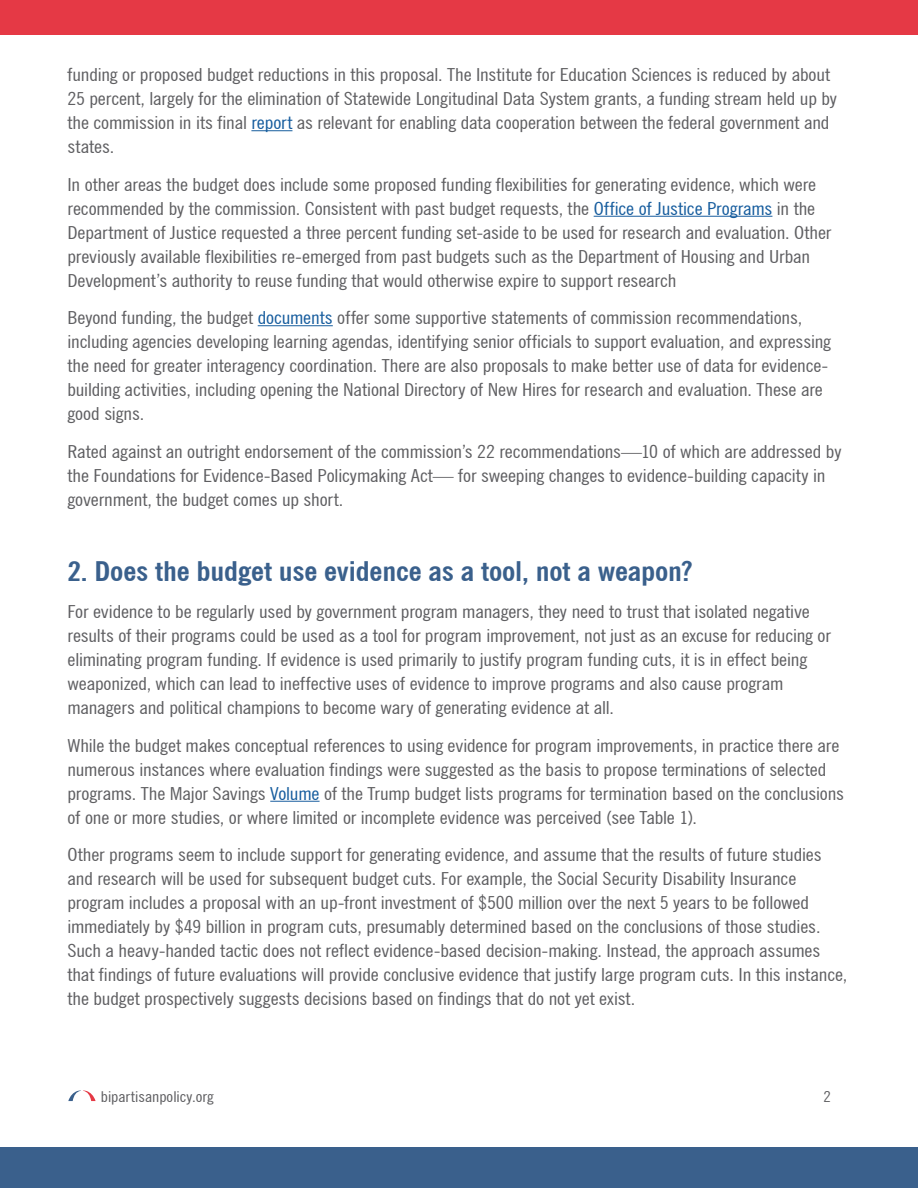
<style>
.page{position:relative;width:918px;height:1188px;background:#fff}
.page>*{position:absolute;margin:0;border:0;box-sizing:border-box;transform-origin:0 0}
.Body_Copy{font:700 condensed 27px "News Gothic BT";letter-spacing:-.005em;color:#3a608c;scale:1.16 1}
.Body_Copy-2{font:condensed 18px/24px "News Gothic BT";letter-spacing:-.005em;color:#5f5f62;scale:1.16 1}
.Body_Copy-3{font:condensed 15px "News Gothic BT";color:#5f5f62;scale:1.16 1}
.s1{color:#175d9e}
</style>
<div class="page">
<div style="left:0;top:1148px;width:918px;height:40px;background:#3a608c"></div>
<div style="left:0;top:0;width:918px;height:35px;background:#e53945"></div>
<svg style="left:68px;top:1090px;width:28px;height:11px"></svg>
<hr style="left:251px;top:130px;width:41px;height:1px;background:#175d9e">
<hr style="left:594px;top:216px;width:178px;height:1px;background:#175d9e">
<hr style="left:258px;top:325px;width:75px;height:1px;background:#175d9e">
<hr style="left:270px;top:801px;width:50px;height:1px;background:#175d9e">
<p class="Body_Copy-2" style="left:68px;top:63px;width:665px">funding or proposed budget reductions in this proposal. The Institute for Education Sciences is reduced by about 25 percent, largely for the elimination of Statewide Longitudinal Data System grants, a funding stream held up by the commission in its final <span class="s1">report</span> as relevant for enabling data cooperation between the federal government and states.</p>
<p class="Body_Copy-2" style="left:68px;top:172px;width:660px">In other areas the budget does include some proposed funding flexibilities for generating evidence, which were recommended by the commission. Consistent with past budget requests, the <span class="s1">Office of Justice Programs</span> in the Department of Justice requested a three percent funding set-aside to be used for research and evaluation. Other previously available flexibilities re-emerged from past budgets such as the Department of Housing and Urban Development’s authority to reuse funding that would otherwise expire to support research</p>
<p class="Body_Copy-2" style="left:68px;top:306px;width:660px">Beyond funding, the budget <span class="s1">documents</span> offer some supportive statements of commission recommendations, including agencies developing learning agendas, identifying senior officials to support evaluation, and expressing the need for greater interagency coordination. There are also proposals to make better use of data for evidence&shy;building activities, including opening the National Directory of New Hires for research and evaluation. These are good signs.</p>
<p class="Body_Copy-2" style="left:68px;top:439px;width:669px">Rated against an outright endorsement of the commission’s 22 recommendations—10 of which are addressed by the Foundations for Evidence-Based Policymaking Act— for sweeping changes to evidence-building capacity in government, the budget comes up short.</p>
<p class="Body_Copy" style="left:68px;top:554px;width:540px">2. Does the budget use evidence as a tool, not a weapon?</p>
<p class="Body_Copy-2" style="left:68px;top:600px;width:660px">For evidence to be regularly used by government program managers, they need to trust that isolated negative results of their programs could be used as a tool for program improvement, not just as an excuse for reducing or eliminating program funding. If evidence is used primarily to justify program funding cuts, it is in effect being weaponized, which can lead to ineffective uses of evidence to improve programs and also cause program managers and political champions to become wary of generating evidence at all.</p>
<p class="Body_Copy-2" style="left:68px;top:733px;width:671px">While the budget makes conceptual references to using evidence for program improvements, in practice there are numerous instances where evaluation findings were suggested as the basis to propose terminations of selected programs. The Major Savings <span class="s1">Volume</span> of the Trump budget lists programs for termination based on the conclusions of one or more studies, or where limited or incomplete evidence was perceived (see Table 1).</p>
<p class="Body_Copy-2" style="left:68px;top:843px;width:674px">Other programs seem to include support for generating evidence, and assume that the results of future studies and research will be used for subsequent budget cuts. For example, the Social Security Disability Insurance program includes a proposal with an up-front investment of $500 million over the next 5 years to be followed immediately by $49 billion in program cuts, presumably determined based on the conclusions of those studies.<br>Such a heavy-handed tactic does not reflect evidence-based decision-making. Instead, the approach assumes that findings of future evaluations will provide conclusive evidence that justify large program cuts. In this instance, the budget prospectively suggests decisions based on findings that do not yet exist.</p>
<p class="Body_Copy-3" style="left:101px;top:1087px;width:99px">bipartisanpolicy.org</p>
<p class="Body_Copy-3" style="left:823px;top:1087px;width:8px">2</p>
</div>
